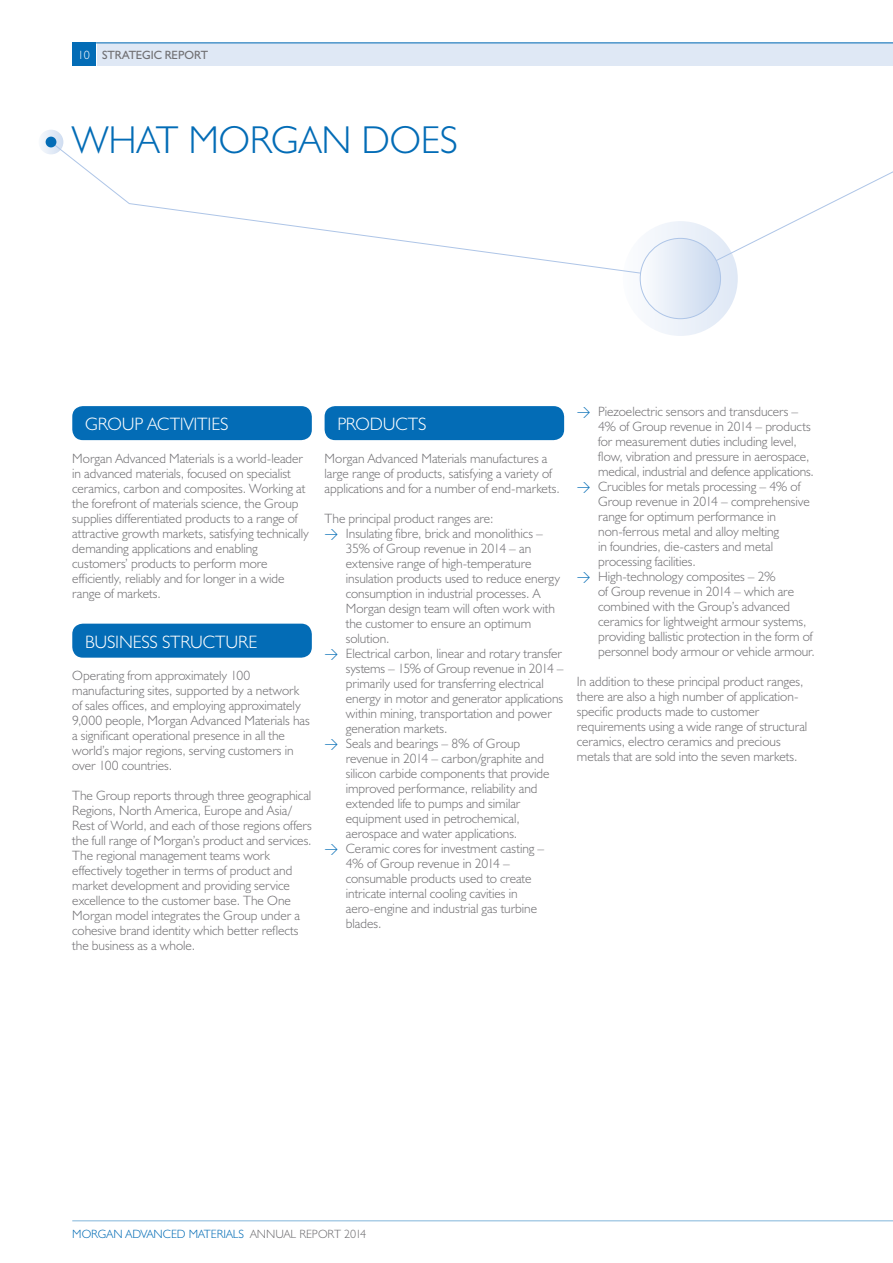
<style>
.page{position:relative;width:893px;height:1263px;background:#fff}
.page>*{position:absolute;margin:0;border:0;box-sizing:border-box;transform-origin:0 0}
.t1{font:300 39px "Humanist 521 BT";color:#036cb6}
.t2{font:300 18px "Humanist 521 BT";letter-spacing:-.01em;color:#fff}
.t3{font:300 13.5px/15px "Humanist 521 BT";color:#717073}
.t4{font:300 13.5px "Humanist 521 BT";letter-spacing:-.025em;color:#717073}
.t5{font:300 12px "Humanist 521 BT";color:#036cb6}
.t6{font:12px "Humanist 521 BT";letter-spacing:-.005em;color:#717073}
.s1{font-weight:300;color:#fff}
.s2{font-family:"DIN";color:#036cb6}
.s3{color:#717073}
</style>
<div class="page">
<div style="left:623px;top:221px;width:115px;height:115px;background:linear-gradient(to right,#fafcfe,#dee7f5);border-radius:57px"></div>
<hr style="left:72px;top:1220px;width:821px;height:1px;background:#81b5da">
<div style="left:72px;top:406px;width:240px;height:34px;background:#036cb6;border-radius:11px"></div>
<div style="left:72px;top:624px;width:240px;height:34px;background:#036cb6;border-radius:11px"></div>
<div style="left:325px;top:406px;width:239px;height:34px;background:#036cb6;border-radius:11px"></div>
<svg style="left:39px;top:130px;width:24px;height:24px"></svg>
<svg style="left:50px;top:42px;width:843px;height:237px"></svg>
<div style="left:46px;top:137px;width:10px;height:10px;background:#036cb6;border-radius:50%"></div>
<div style="left:640px;top:238px;width:80px;height:81px;background:linear-gradient(to right,#f7fafd,#cad9ef);border-radius:40px"></div>
<div style="left:640px;top:238px;width:81px;height:81px;border:1px solid #aec5e7;border-radius:50%"></div>
<div style="left:72px;top:43px;width:24px;height:23px;background:#036cb6"></div>
<div style="left:98px;top:43px;width:795px;height:23px;background:#dfe8f5"></div>
<hr style="left:72px;top:43px;width:821px;height:1px;background:#036cb6">
<p class="t6" style="left:78px;top:47px;width:121px"><span class="s1">10</span> STRATEGIC REPORT</p>
<h1 class="t1" style="left:72px;top:116px;width:166px">WHAT MORG</h1>
<h1 class="t1" style="left:299px;top:116px;width:160px">AN DOES</h1>
<h2 class="t2" style="left:85px;top:413px;width:13px">GROUP</h2>
<h2 class="t2" style="left:148px;top:413px;width:82px">ACTIVITIES</h2>
<p class="t3" style="left:72px;top:450px;width:238px">Morgan Advanced Materials is a world-leader in advanced materials, focused on specialist ceramics, carbon and composites. Working at the forefront of materials science, the Group supplies differentiated products to a range of attractive growth markets, satisfying technically demanding applications and enabling customers’ products to perform more efficiently, reliably and for longer in a wide range of markets.</p>
<h2 class="t2" style="left:85px;top:630px;width:94px">BUSINE SS STRU</h2>
<h2 class="t2" style="left:203px;top:630px;width:16px">CTURE</h2>
<p class="t3" style="left:72px;top:668px;width:239px">Operating from approximately 100 manufacturing sites, supported by a network of sales offices, and employing approximately 9,000 people, Morgan Advanced Materials has a significant operational presence in all the world’s major regions, serving customers in over 100 countries.</p>
<p class="t3" style="left:72px;top:788px;width:241px">The Group reports through three geographical Regions, North America, Europe and Asia/ Rest of World, and each of those regions offers the full range of Morgan’s product and services.<br>The regional management teams work effectively together in terms of product and market development and providing service excellence to the customer base. The One Morgan model integrates the Group under a cohesive brand identity which better reflects the business as a whole.</p>
<h2 class="t2" style="left:337px;top:413px;width:90px">PRODUCTS</h2>
<p class="t3" style="left:325px;top:450px;width:237px">Morgan Advanced Materials manufactures a large range of products, satisfying a variety of applications and for a number of end-markets.</p>
<p class="t3" style="left:325px;top:510px;width:170px">The principal product ranges are:</p>
<p class="t3" style="left:325px;top:525px;width:220px"><span class="s2">&gt;</span> Insulating fibre, brick and monolithics –</p>
<p class="t3" style="left:346px;top:540px;width:187px">35% of Group revenue in 2014 – an</p>
<p class="t3" style="left:346px;top:555px;width:187px">extensive range of high-temperature</p>
<p class="t3" style="left:346px;top:570px;width:216px">insulation products used to reduce energy</p>
<p class="t3" style="left:346px;top:585px;width:196px">consumption in industrial processes. A</p>
<p class="t3" style="left:346px;top:600px;width:211px">Morgan design team will often work with</p>
<p class="t3" style="left:346px;top:615px;width:187px">the customer to ensure an optimum</p>
<p class="t3" style="left:346px;top:630px;width:45px">solution.</p>
<p class="t3" style="left:325px;top:645px;width:239px"><span class="s2">&gt;</span> Electrical carbon, linear and rotary transfer</p>
<p class="t4" style="left:346px;top:660px;width:219px">systems – 15% of Group revenue in 2014 –</p>
<p class="t3" style="left:346px;top:675px;width:199px">primarily used for transferring electrical</p>
<p class="t3" style="left:346px;top:690px;width:219px">energy in motor and generator applications</p>
<p class="t3" style="left:346px;top:705px;width:208px">within mining, transportation and power</p>
<p class="t3" style="left:346px;top:720px;width:103px">generation markets.</p>
<p class="t3" style="left:325px;top:735px;width:197px"><span class="s2">&gt;</span> Seals and bearings – 8% of Group</p>
<p class="t3" style="left:346px;top:750px;width:200px">revenue in 2014 – carbon/graphite and</p>
<p class="t3" style="left:346px;top:765px;width:205px">silicon carbide components that provide</p>
<p class="t3" style="left:346px;top:780px;width:193px">improved performance, reliability and</p>
<p class="t3" style="left:346px;top:795px;width:176px">extended life to pumps and similar</p>
<p class="t3" style="left:346px;top:810px;width:175px">equipment used in petrochemical,</p>
<p class="t3" style="left:346px;top:825px;width:173px">aerospace and water applications.</p>
<p class="t3" style="left:325px;top:840px;width:221px"><span class="s2">&gt;</span> Ceramic cores for investment casting –</p>
<p class="t3" style="left:346px;top:855px;width:166px">4% of Group revenue in 2014 –</p>
<p class="t3" style="left:346px;top:870px;width:187px">consumable products used to create</p>
<p class="t3" style="left:346px;top:885px;width:173px">intricate internal cooling cavities in</p>
<p class="t3" style="left:346px;top:900px;width:193px">aero-engine and industrial gas turbine</p>
<p class="t3" style="left:346px;top:915px;width:37px">blades.</p>
<p class="t3" style="left:577px;top:404px;width:223px"><span class="s2">&gt;</span> Piezoelectric sensors and transducers –</p>
<p class="t3" style="left:598px;top:419px;width:214px">4% of Group revenue in 2014 – products</p>
<p class="t3" style="left:598px;top:434px;width:200px">for measurement duties including level,</p>
<p class="t3" style="left:598px;top:449px;width:213px">flow, vibration and pressure in aerospace,</p>
<p class="t3" style="left:598px;top:464px;width:217px">medical, industrial and defence applications.</p>
<p class="t3" style="left:577px;top:479px;width:225px"><span class="s2">&gt;</span> Crucibles for metals processing – 4% of</p>
<p class="t3" style="left:598px;top:494px;width:213px">Group revenue in 2014 – comprehensive</p>
<p class="t3" style="left:598px;top:509px;width:179px">range for optimum performance in</p>
<p class="t3" style="left:598px;top:524px;width:183px">non-ferrous metal and alloy melting</p>
<p class="t3" style="left:598px;top:539px;width:176px">in foundries, die-casters and metal</p>
<p class="t3" style="left:598px;top:554px;width:99px">processing facilities.</p>
<p class="t3" style="left:577px;top:569px;width:201px"><span class="s2">&gt;</span> High-technology composites – 2%</p>
<p class="t3" style="left:598px;top:584px;width:197px">of Group revenue in 2014 – which are</p>
<p class="t3" style="left:598px;top:599px;width:193px">combined with the Group’s advanced</p>
<p class="t3" style="left:598px;top:614px;width:210px">ceramics for lightweight armour systems,</p>
<p class="t3" style="left:598px;top:629px;width:216px">providing ballistic protection in the form of</p>
<p class="t3" style="left:598px;top:644px;width:218px">personnel body armour or vehicle armour.</p>
<p class="t3" style="left:577px;top:674px;width:232px">In addition to these principal product ranges, there are also a high number of application&shy;specific products made to customer requirements using a wide range of structural ceramics, electro ceramics and precious metals that are sold into the seven markets.</p>
<p class="t5" style="left:72px;top:1227px;width:295px">Morgan ADVAN CED MATERIALS <span class="s3">Annual report 2014</span></p>
</div>
